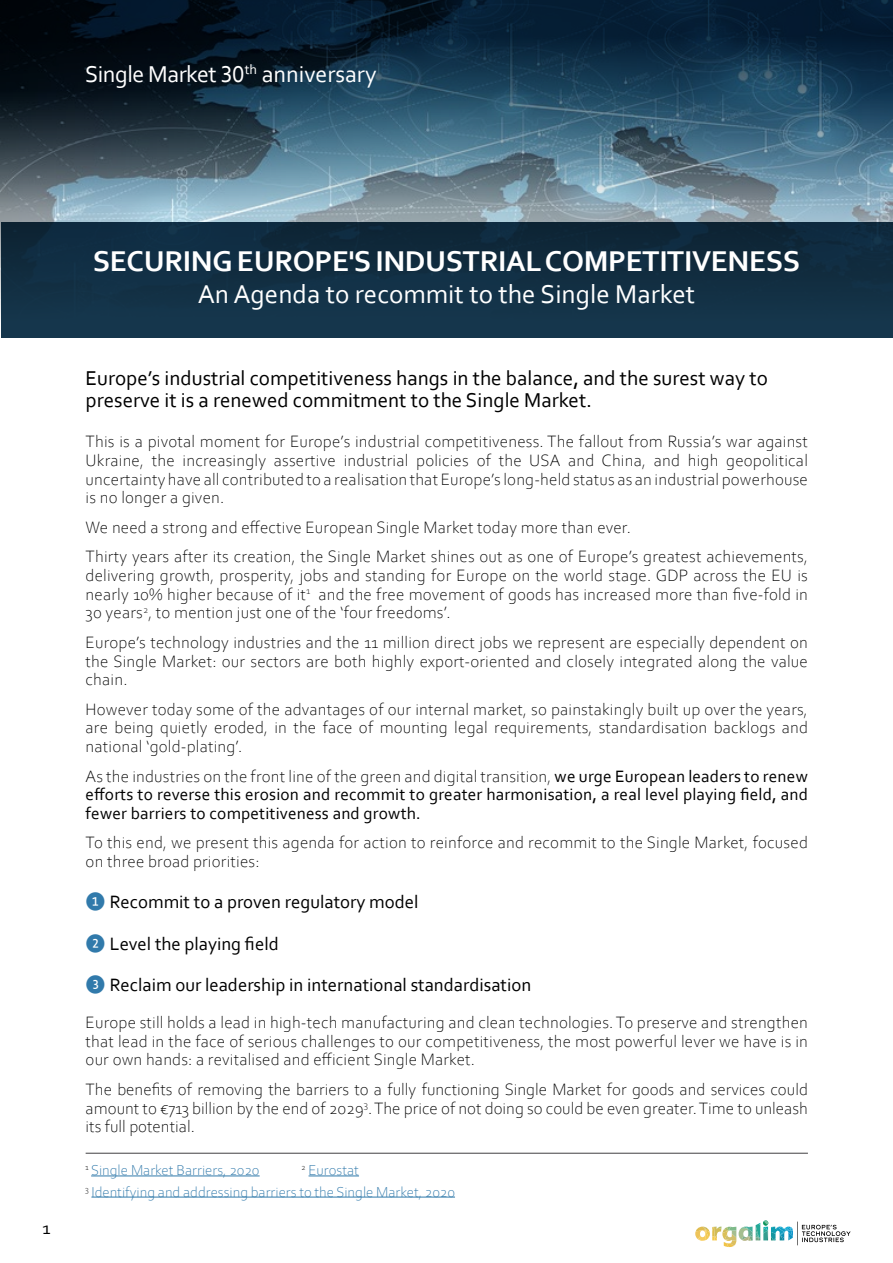
<style>
.page{position:relative;width:893px;height:1263px;background:#fff}
.page>*{position:absolute;margin:0;border:0;box-sizing:border-box;transform-origin:0 0}
.t1{font:700 30px "Corbel";letter-spacing:-.01em;color:#fff}
.t2{font:27px "Corbel";color:#fff}
.t3{font:24px "Corbel";color:#fff}
.t4{font:21px/22.5px "Corbel";color:#000}
.t5{font:18.75px "Corbel";color:#000}
.t6{font:18px "Corbel";color:#000}
.t7{font:300 17.25px/18.8px "Corbel";letter-spacing:.01em;color:#000;text-align:justify}
.t8{font:17.25px/18.8px "Corbel";letter-spacing:.01em;color:#000;text-align:justify}
.t9{font:300 15px/21.1px "Corbel";color:#3079aa}
.s1{font-weight:300}
.s2{font-size:21px;color:#317aab}
</style>
<div class="page">
<svg style="left:695px;top:1220px;width:155px;height:27px"></svg>
<div style="left:1px;top:222px;width:891px;height:115px;background:linear-gradient(to bottom,#0d2639,#16384e)"></div>
<svg style="left:1px;top:0;width:892px;height:222px;background:#375365"></svg>
<hr style="left:86px;top:1153px;width:722px;height:1px;background:#414042">
<hr style="left:91px;top:1176px;width:169px;height:1px;background:#3079aa">
<hr style="left:309px;top:1176px;width:50px;height:1px;background:#3079aa">
<hr style="left:91px;top:1197px;width:364px;height:1px;background:#3079aa">
<h3 class="t3" style="left:85px;top:59px;width:293px">Single Market 30<sup>th</sup> anniversary</h3>
<p class="t6" style="left:43px;top:1217px;width:10px">1</p>
<h1 class="t1" style="left:93px;top:242px;width:709px">SECURING EUROPE'S INDUSTRIAL COMPETITIVENESS</h1>
<h2 class="t2" style="left:198px;top:278px;width:499px">An Agenda to recommit to the Single Market</h2>
<p class="t4" style="left:86px;top:366px;width:684px">Europe’s industrial competitiveness hangs in the balance, and the surest way to preserve it is a renewed commitment to the Single Market.</p>
<p class="t7" style="left:86px;top:431px;width:724px">This is a pivotal moment for Europe’s industrial competitiveness. The fallout from Russia’s war against Ukraine, the increasingly assertive industrial policies of the USA and China, and high geopolitical uncertainty have all contributed to a realisation that Europe’s long-held status as an industrial powerhouse is no longer a given.</p>
<p class="t7" style="left:86px;top:512px;width:724px;line-height:29.4px">We need a strong and effective European Single Market today more than ever.<br>Thirty years after its creation, the Single Market shines out as one of Europe’s greatest achievements,</p>
<p class="t7" style="left:86px;top:565px;width:724px">delivering growth, prosperity, jobs and standing for Europe on the world stage. GDP across the EU is nearly 10% higher because of it<sup>1</sup> and the free movement of goods has increased more than five-fold in 30 years<sup>2</sup>, to mention just one of the ‘four freedoms’.</p>
<p class="t7" style="left:86px;top:632px;width:724px">Europe’s technology industries and the 11 million direct jobs we represent are especially dependent on the Single Market: our sectors are both highly export-oriented and closely integrated along the value chain.</p>
<p class="t7" style="left:86px;top:699px;width:724px">However today some of the advantages of our internal market, so painstakingly built up over the years, are being quietly eroded, in the face of mounting legal requirements, standardisation backlogs and national ‘gold-plating’.</p>
<p class="t8" style="left:86px;top:766px;width:724px"><span class="s1">As the industries on the front line of the green and digital transition,</span> we urge European leaders to renew efforts to reverse this erosion and recommit to greater harmonisation, a real level playing field, and fewer barriers to competitiveness and growth.</p>
<p class="t7" style="left:86px;top:833px;width:724px">To this end, we present this agenda for action to reinforce and recommit to the Single Market, focused on three broad priorities:</p>
<p class="t5" style="left:86px;top:890px;width:334px"><span class="s2">❶</span> Recommit to a proven regulatory model</p>
<p class="t5" style="left:86px;top:932px;width:195px"><span class="s2">❷</span> Level the playing field</p>
<p class="t5" style="left:86px;top:973px;width:447px"><span class="s2">❸</span> Reclaim our leadership in international standardisation</p>
<p class="t7" style="left:86px;top:1012px;width:724px">Europe still holds a lead in high-tech manufacturing and clean technologies. To preserve and strengthen that lead in the face of serious challenges to our competitiveness, the most powerful lever we have is in our own hands: a revitalised and efficient Single Market.</p>
<p class="t7" style="left:86px;top:1079px;width:724px">The benefits of removing the barriers to a fully functioning Single Market for goods and services could amount to €713 billion by the end of 2029<sup>3</sup>. The price of not doing so could be even greater. Time to unleash its full potential.</p>
<p class="t9" style="left:85px;top:1159px;width:176px"><sup>1</sup> Single Market Barriers, 2020</p>
<p class="t9" style="left:85px;top:1159px;width:371px;text-indent:216px"><sup>2</sup> Eurostat<br><sup>3</sup> Identifying and addressing barriers to the Single Market, 2020</p>
</div>
